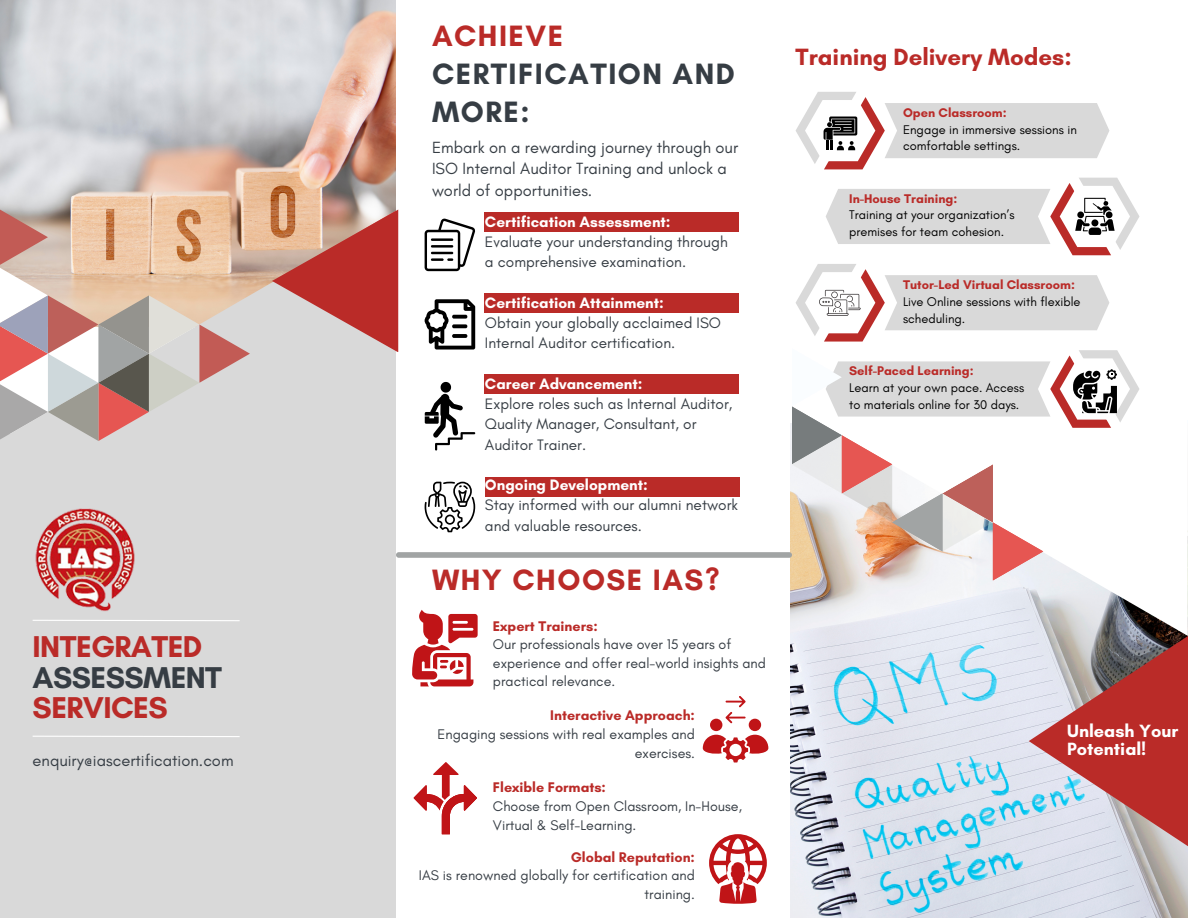
<style>
.page{position:relative;width:1188px;height:918px;background:#fff}
.page>*{position:absolute;margin:0;border:0;box-sizing:border-box;transform-origin:0 0}
.t1{font:700 30.6px/30.3px "Glacial Indifference";letter-spacing:-.02em;color:#ba2b28}
.t2{font:700 30px/38.2px "Glacial Indifference";letter-spacing:.05em;color:#363d44}
.t3{font:700 30px "Glacial Indifference";letter-spacing:.05em;color:#ba2b28}
.t4{font:700 24px "Glacial Indifference";color:#ba2b28}
.t5{font:700 18px/18px "Glacial Indifference";color:#fff}
.t6{font:16.5px/21.3px "Glacial Indifference";color:#363d44}
.t7{font:15.45px/20.2px "Glacial Indifference";color:#363d44}
.t8{font:700 15.45px "Glacial Indifference";color:#fff}
.t9{font:14.25px/18.9px "Glacial Indifference";color:#363d44}
.t10{font:700 14.25px "Glacial Indifference";color:#ba2b28}
.t11{font:12.75px/16.8px "Glacial Indifference";color:#000}
.t12{font:700 12.75px "Glacial Indifference";color:#ba2b28}
.s1{color:#363d44}
.s2{color:#ba2b28}
</style>
<div class="page">
<img style="left:0;top:0;width:396px;height:210px">
<div style="left:0;top:434px;width:396px;height:484px;background:#d9d9d9"></div>
<svg style="left:32px;top:210px;width:364px;height:411px"></svg>
<svg style="left:0;top:208px;width:250px;height:233px;background:#d2b7ab"></svg>
<img style="left:790px;top:636px;width:398px;height:282px">
<svg style="left:790px;top:169px;width:398px;height:467px"></svg>
<svg style="left:272px;top:210px;width:126px;height:142px;background:#c7776f"></svg>
<svg style="left:796px;top:92px;width:313px;height:77px"></svg>
<svg style="left:826px;top:178px;width:314px;height:77px"></svg>
<svg style="left:796px;top:264px;width:313px;height:78px"></svg>
<svg style="left:412px;top:610px;width:66px;height:76px"></svg>
<svg style="left:703px;top:696px;width:65px;height:67px"></svg>
<svg style="left:414px;top:762px;width:63px;height:72px"></svg>
<svg style="left:709px;top:834px;width:58px;height:70px"></svg>
<svg style="left:425px;top:218px;width:50px;height:53px"></svg>
<svg style="left:425px;top:299px;width:50px;height:51px"></svg>
<svg style="left:425px;top:382px;width:50px;height:69px"></svg>
<svg style="left:425px;top:482px;width:50px;height:50px"></svg>
<div style="left:485px;top:477px;width:254px;height:20px;background:#ba2b28"></div>
<div style="left:485px;top:375px;width:254px;height:19px;background:#ba2b28"></div>
<div style="left:485px;top:293px;width:254px;height:20px;background:#ba2b28"></div>
<div style="left:485px;top:212px;width:254px;height:20px;background:#ba2b28"></div>
<div style="left:396px;top:552px;width:396px;height:6px;background:#a1a4a4;border-radius:3px"></div>
<hr style="left:33px;top:736px;width:207px;height:1px;background:#fff">
<img style="left:33px;top:502px;width:103px;height:117px">
<hr style="left:33px;top:620px;width:207px;height:1px;background:#fff">
<svg style="left:792px;top:348px;width:348px;height:235px"></svg>
<svg style="left:1029px;top:636px;width:159px;height:210px;background:#ba7577"></svg>
<p class="t1" style="left:33px;top:632px;width:191px">INTEGRATED<br><span class="s1">ASSESSMENT</span></p>
<p class="t1" style="left:33px;top:692px;width:137px">SERVICES</p>
<p class="t6" style="left:33px;top:749px;width:203px">enquiry@iascertification.com</p>
<p class="t2" style="left:432px;top:16px;width:304px"><span class="s2">ACHIEVE<br></span>CERTIFICATION AND<br>MORE:</p>
<p class="t6" style="left:432px;top:136px;width:308px">Embark on a rewarding journey through our<br>ISO Internal Auditor Training and unlock a world of opportunities.</p>
<p class="t8" style="left:485px;top:212px;width:187px">Certification Assessment:</p>
<p class="t7" style="left:485px;top:232px;width:244px">Evaluate your understanding through a comprehensive examination.</p>
<p class="t8" style="left:485px;top:293px;width:180px">Certification Attainment:</p>
<p class="t7" style="left:485px;top:313px;width:238px">Obtain your globally acclaimed ISO<br>Internal Auditor certification.</p>
<p class="t8" style="left:485px;top:374px;width:159px">Career Advancement:</p>
<p class="t7" style="left:485px;top:394px;width:249px">Explore roles such as Internal Auditor,<br>Quality Manager, Consultant, or<br>Auditor Trainer.</p>
<p class="t8" style="left:485px;top:476px;width:164px">Ongoing Development:</p>
<p class="t7" style="left:485px;top:495px;width:255px">Stay informed with our alumni network and valuable resources.</p>
<p class="t3" style="left:432px;top:561px;width:289px">WHY CHOOSE IAS?</p>
<p class="t10" style="left:493px;top:617px;width:106px">Expert Trainers:</p>
<p class="t9" style="left:493px;top:635px;width:275px;line-height:18.5px">Our professionals have over 15 years of experience and offer real-world insights and practical relevance.</p>
<p class="t10" style="left:550px;top:706px;width:146px">Interactive Approach:</p>
<p class="t9" style="left:438px;top:724px;width:259px;text-align:right">Engaging sessions with real examples and exercises.</p>
<p class="t10" style="left:493px;top:778px;width:115px">Flexible Formats:</p>
<p class="t9" style="left:493px;top:796px;width:250px">Choose from Open Classroom, In-House,<br>Virtual &amp; Self-Learning.</p>
<p class="t10" style="left:571px;top:848px;width:126px">Global Reputation:</p>
<p class="t9" style="left:419px;top:866px;width:278px;text-align:right">IAS is renowned globally for certification and training.</p>
<p class="t4" style="left:796px;top:43px;width:278px">Training Delivery Modes:</p>
<p class="t12" style="left:903px;top:105px;width:105px">Open Classroom:</p>
<p class="t11" style="left:903px;top:121px;width:175px">Engage in immersive sessions in comfortable settings.</p>
<p class="t12" style="left:849px;top:191px;width:110px">In-House Training:</p>
<p class="t11" style="left:849px;top:207px;width:167px">Training at your organization’s premises for team cohesion.</p>
<p class="t12" style="left:903px;top:277px;width:173px">Tutor-Led Virtual Classroom:</p>
<p class="t11" style="left:903px;top:293px;width:179px">Live Online sessions with flexible scheduling.</p>
<p class="t12" style="left:849px;top:363px;width:126px">Self-Paced Learning:</p>
<p class="t11" style="left:849px;top:379px;width:177px">Learn at your own pace. Access</p>
<p class="t11" style="left:849px;top:396px;width:172px">to materials online for 30 days.</p>
<p class="t5" style="left:1067px;top:721px;width:113px">Unleash Your<br>Potential!</p>
</div>
